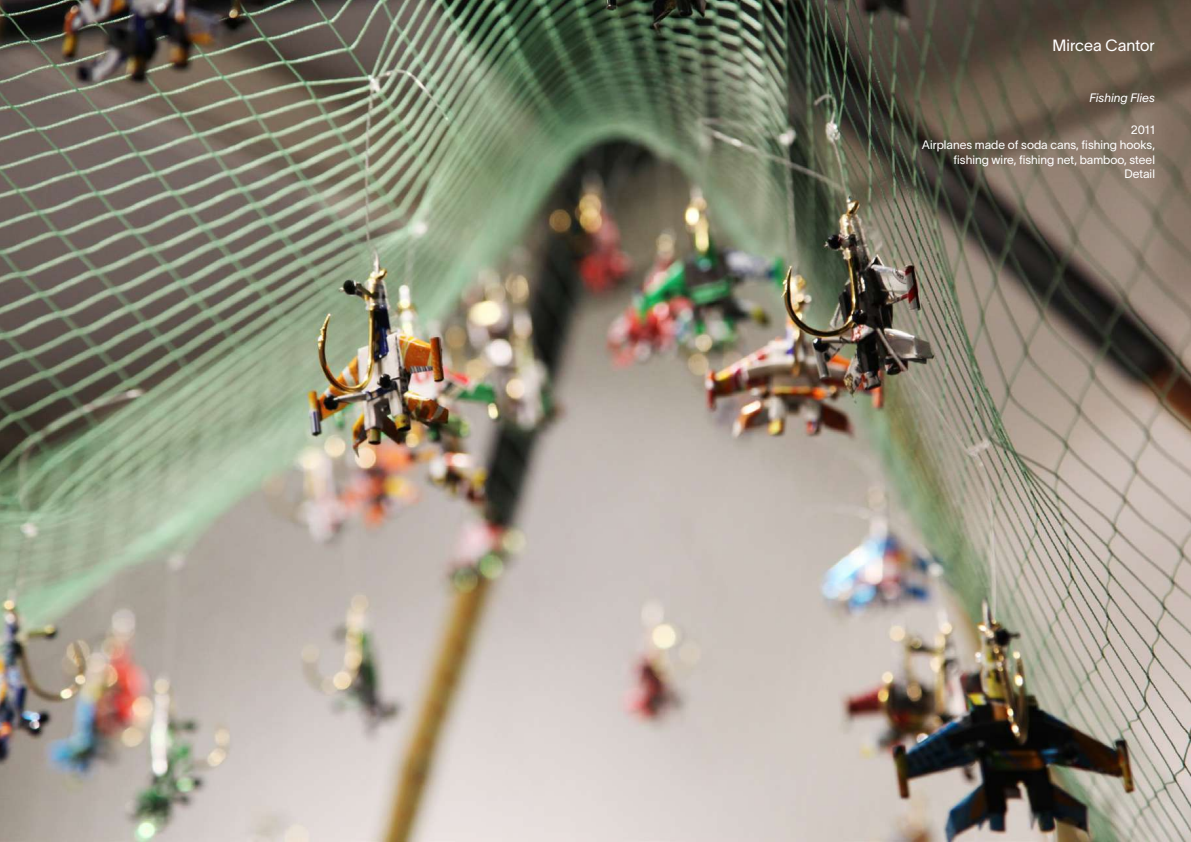
<style>
.page{position:relative;width:1191px;height:842px;background:#fff}
.page>*{position:absolute;margin:0;border:0;box-sizing:border-box;transform-origin:0 0}
.t1{font:16px "TWK Lausanne 300";color:#fff}
.t2{font:12px/15.6px "TWK Lausanne 300";color:#fff;text-align:right}
.t3{font:italic 12px "TWK Lausanne 300";color:#fff}
</style>
<div class="page">
<img style="left:0;top:0;width:1191px;height:842px">
<h1 class="t1" style="left:1052px;top:34px;width:104px">Mircea Cantor</h1>
<p class="t3" style="left:1089px;top:89px;width:67px">Fishing Flies</p>
<p class="t2" style="left:922px;top:121px;width:235px">2011<br>Airplanes made of soda cans, fishing hooks,</p>
<p class="t2" style="left:953px;top:151px;width:203px;line-height:14.4px">fishing wire, fishing net, bamboo, steel<br>Detail</p>
</div>
